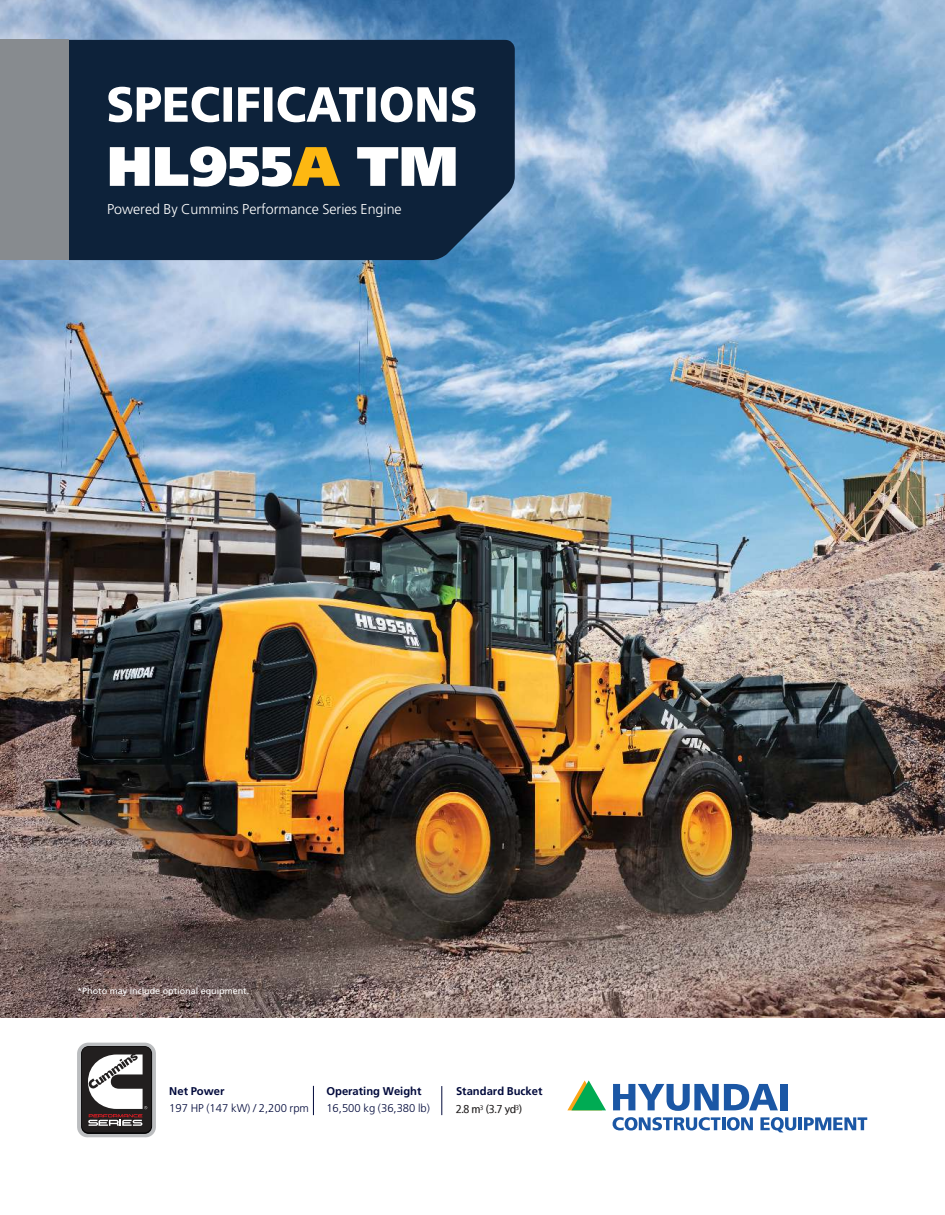
<style>
.page{position:relative;width:945px;height:1215px;background:#fff}
.page>*{position:absolute;margin:0;border:0;box-sizing:border-box;transform-origin:0 0}
.t1{font:900 55.5px "Frutiger";color:#fff}
.t2{font:300 14.25px "Frutiger";color:#fff}
.t3{font:300 11.25px "Frutiger LT Std";color:#00093b}
.t4{font:700 11.25px "Frutiger";color:#00093b}
.t5{font:500 11.25px "HYUNDAI";color:#221f1f}
.t6{font:9px "Frutiger LT Std";color:#fff}
.s1{color:#fdb812}
</style>
<div class="page">
<img style="left:0;top:0;width:945px;height:1017px">
<div style="left:69px;top:40px;width:446px;height:220px;background:#0d223a"></div>
<div style="left:0;top:40px;width:69px;height:220px;background:#878b8f"></div>
<svg style="left:108px;top:87px;width:368px;height:35px"></svg>
<svg style="left:613px;top:1084px;width:165px;height:27px"></svg>
<div style="left:780px;top:1084px;width:8px;height:26px;background:#1b57a5"></div>
<svg style="left:567px;top:1080px;width:39px;height:30px"></svg>
<svg style="left:613px;top:1117px;width:140px;height:14px"></svg>
<hr style="left:798px;top:1117px;width:4px;height:13px;background:#1b57a5">
<svg style="left:804px;top:1117px;width:63px;height:13px"></svg>
<svg style="left:760px;top:1117px;width:36px;height:15px"></svg>
<svg style="left:77px;top:1043px;width:79px;height:94px"></svg>
<svg style="left:313px;top:1086px;width:1px;height:29px"></svg>
<svg style="left:442px;top:1086px;width:1px;height:29px"></svg>
<h1 class="t1" style="left:107px;top:134px;width:353px">HL955<span class="s1">A</span> TM</h1>
<p class="t2" style="left:107px;top:204px;width:296px">Powered By Cummins Performance Series Engine</p>
<p class="t6" style="left:77px;top:987px;width:174px">*Photo may include optional equipment.</p>
<p class="t4" style="left:169px;top:1086px;width:57px">Net Power</p>
<p class="t3" style="left:169px;top:1103px;width:141px">197 HP (147 kW) / 2,200 rpm</p>
<p class="t4" style="left:326px;top:1086px;width:97px">Operating Weight</p>
<p class="t3" style="left:326px;top:1103px;width:105px">16,500 kg (36,380 lb)</p>
<p class="t4" style="left:456px;top:1086px;width:88px">Standard Bucket</p>
<p class="t5" style="left:456px;top:1104px;width:68px">2.8 m<sup>3</sup> (3.7 yd<sup>3</sup>)</p>
</div>
